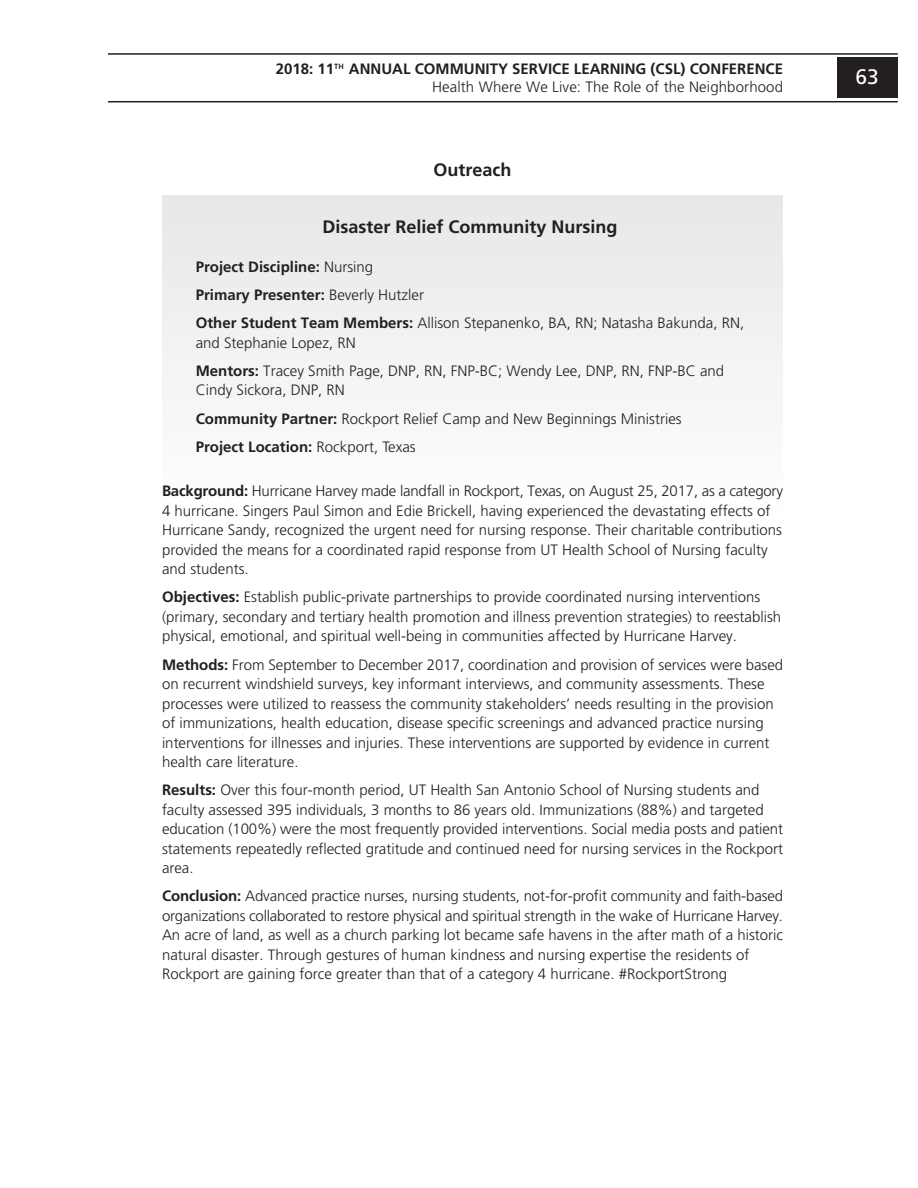
<style>
.page{position:relative;width:918px;height:1188px;background:#fff}
.page>*{position:absolute;margin:0;border:0;box-sizing:border-box;transform-origin:0 0}
.t1{font:21px "Frutiger";color:#fff}
.t2{font:700 18px "Frutiger";color:#231f20}
.t3{font:300 15px/19.5px "Frutiger";color:#231f20}
.t4{font:700 15px/18px "Frutiger";color:#231f20;text-align:right}
.s1{font-weight:300}
.s2{font-weight:700}
</style>
<div class="page">
<hr style="left:108px;top:101px;width:790px;height:1px;background:#231f20">
<hr style="left:108px;top:53px;width:790px;height:2px;background:#231f20">
<div style="left:837px;top:57px;width:61px;height:41px;background:#231f20"></div>
<div style="left:162px;top:198px;width:621px;height:321px;background:#f2f3f4"></div>
<hr style="left:162px;top:196px;width:621px;height:3px;background:#e6e7e9">
<p class="t4" style="left:276px;top:61px;width:509px">2018: 11<sup>TH</sup> ANNUAL COMMUNITY SERVICE LEARNING (CSL) CONFERENCE<br><span class="s1">Health Where We Live: The Role of the Neighborhood</span></p>
<h1 class="t1" style="left:856px;top:69px;width:25px">63</h1>
<p class="t2" style="left:434px;top:163px;width:80px">Outreach</p>
<p class="t2" style="left:323px;top:220px;width:297px">Disaster Relief Community Nursing</p>
<p class="t3" style="left:196px;top:254px;width:550px;line-height:28.2px"><span class="s2">Project Discipline:</span> Nursing<br><span class="s2">Primary Presenter:</span> Beverly Hutzler<br><span class="s2">Other Student Team Members:</span> Allison Stepanenko, BA, RN; Natasha Bakunda, RN,</p>
<p class="t3" style="left:196px;top:330px;width:530px;line-height:28.2px">and Stephanie Lopez, RN<br><span class="s2">Mentors:</span> Tracey Smith Page, DNP, RN, FNP-BC; Wendy Lee, DNP, RN, FNP-BC and</p>
<p class="t3" style="left:196px;top:377px;width:487px;line-height:28.2px">Cindy Sickora, DNP, RN<br><span class="s2">Community Partner:</span> Rockport Relief Camp and New Beginnings Ministries<br><span class="s2">Project Location:</span> Rockport, Texas</p>
<p class="t3" style="left:162px;top:482px;width:623px"><span class="s2">Background:</span> Hurricane Harvey made landfall in Rockport, Texas, on August 25, 2017, as a category 4 hurricane. Singers Paul Simon and Edie Brickell, having experienced the devastating effects of Hurricane Sandy, recognized the urgent need for nursing response. Their charitable contributions provided the means for a coordinated rapid response from UT Health School of Nursing faculty and students.</p>
<p class="t3" style="left:162px;top:589px;width:621px"><span class="s2">Objectives:</span> Establish public-private partnerships to provide coordinated nursing interventions (primary, secondary and tertiary health promotion and illness prevention strategies) to reestablish physical, emotional, and spiritual well-being in communities affected by Hurricane Harvey.</p>
<p class="t3" style="left:162px;top:656px;width:623px"><span class="s2">Methods:</span> From September to December 2017, coordination and provision of services were based on recurrent windshield surveys, key informant interviews, and community assessments. These processes were utilized to reassess the community stakeholders’ needs resulting in the provision of immunizations, health education, disease specific screenings and advanced practice nursing interventions for illnesses and injuries. These interventions are supported by evidence in current health care literature.</p>
<p class="t3" style="left:162px;top:781px;width:623px"><span class="s2">Results:</span> Over this four-month period, UT Health San Antonio School of Nursing students and faculty assessed 395 individuals, 3 months to 86 years old. Immunizations (88%) and targeted education (100%) were the most frequently provided interventions. Social media posts and patient statements repeatedly reflected gratitude and continued need for nursing services in the Rockport area.</p>
<p class="t3" style="left:162px;top:887px;width:623px"><span class="s2">Conclusion:</span> Advanced practice nurses, nursing students, not-for-profit community and faith-based organizations collaborated to restore physical and spiritual strength in the wake of Hurricane Harvey.<br>An acre of land, as well as a church parking lot became safe havens in the after math of a historic natural disaster. Through gestures of human kindness and nursing expertise the residents of Rockport are gaining force greater than that of a category 4 hurricane. #RockportStrong</p>
</div>
